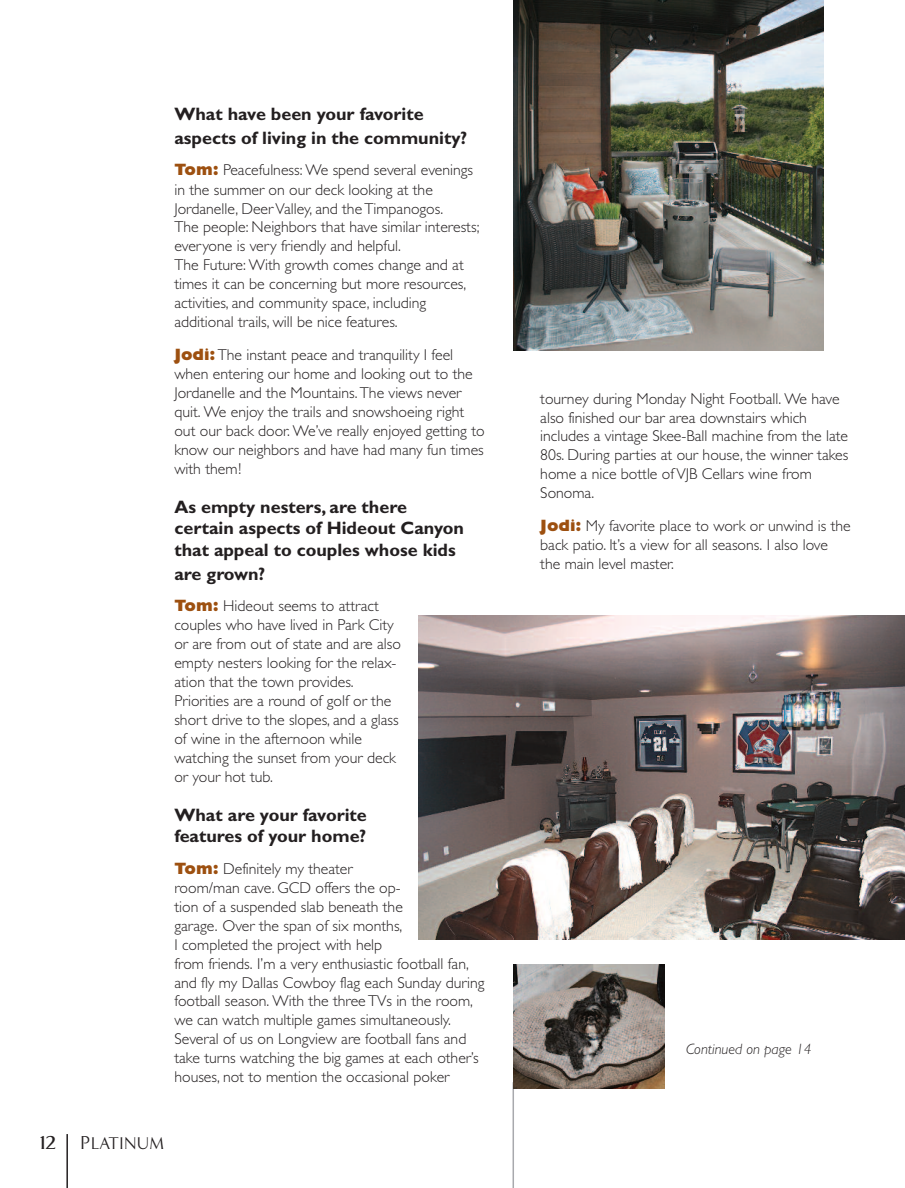
<style>
.page{position:relative;width:905px;height:1188px;background:#fff}
.page>*{position:absolute;margin:0;border:0;box-sizing:border-box;transform-origin:0 0}
.t1{font:21.75px "Aperto";letter-spacing:.045em;color:#231f20}
.t2{font:700 18px/21.6px "Gill Sans";color:#231f20}
.t3{font:300 15.75px/18.9px "Gill Sans";color:#231f20}
.t4{font:italic 300 15px "Gill Sans";color:#231f20}
.s1{font-weight:800;font-size:16.5px;color:#9d5010}
.s2{font-weight:700;font-size:24px}
.s3{font-size:24px}
</style>
<div class="page">
<hr style="left:66px;top:1134px;width:2px;height:54px;background:#231f20">
<hr style="left:512px;top:1082px;width:2px;height:106px;background:#a8a9ad">
<img style="left:513px;top:0;width:311px;height:351px">
<img style="left:418px;top:615px;width:486px;height:324px">
<img style="left:513px;top:964px;width:151px;height:125px">
<p class="t2" style="left:174px;top:104px;width:294px;line-height:23.7px">What have been your favorite aspects of living in the community?</p>
<p class="t3" style="left:174px;top:160px;width:306px"><span class="s1">Tom:</span> Peacefulness: We spend several evenings in the summer on our deck looking at the Jordanelle, DeerValley, and theTimpanogos.<br>The people: Neighbors that have similar interests; everyone is very friendly and helpful.<br>The Future: With growth comes change and at times it can be concerning but more resources, activities, and community space, including additional trails, will be nice features.</p>
<p class="t3" style="left:174px;top:345px;width:312px"><span class="s1">Jodi:</span>The instant peace and tranquility I feel when entering our home and looking out to the Jordanelle and the Mountains. The views never quit. We enjoy the trails and snowshoeing right out our back door. We’ve really enjoyed getting to know our neighbors and have had many fun times with them!</p>
<p class="t2" style="left:174px;top:498px;width:291px">As empty nesters, are there certain aspects of Hideout Canyon that appeal to couples whose kids</p>
<p class="t2" style="left:174px;top:564px;width:92px">are grown?</p>
<p class="t3" style="left:174px;top:596px;width:228px"><span class="s1">Tom:</span> Hideout seems to attract couples who have lived in Park City or are from out of state and are also empty nesters looking for the relax&shy;ation that the town provides.<br>Priorities are a round of golf or the short drive to the slopes, and a glass of wine in the afternoon while watching the sunset from your deck or your hot tub.</p>
<p class="t2" style="left:174px;top:805px;width:194px">What are your favorite features of your home?</p>
<p class="t3" style="left:174px;top:859px;width:312px"><span class="s1">Tom:</span> Definitely my theater<br>room/man cave. GCD offers the op-<br>tion of a suspended slab beneath the<br>garage. Over the span of six months,<br>I completed the project with help<br>from friends. I’m a very enthusiastic football fan, and fly my Dallas Cowboy flag each Sunday during football season. With the threeTVs in the room, we can watch multiple games simultaneously.<br>Several of us on Longview are football fans and take turns watching the big games at each other’s houses, not to mention the occasional poker</p>
<h1 class="t1" style="left:40px;top:1129px;width:125px"><span class="s2">12</span> <span class="s3">P</span>LATINUM</h1>
<p class="t3" style="left:540px;top:389px;width:309px">tourney during Monday Night Football. We have also finished our bar area downstairs which includes a vintage Skee-Ball machine from the late 80s. During parties at our house, the winner takes home a nice bottle ofVJB Cellars wine from Sonoma.</p>
<p class="t3" style="left:540px;top:516px;width:312px"><span class="s1">Jodi:</span> My favorite place to work or unwind is the back patio. It’s a view for all seasons. I also love the main level master.</p>
<p class="t4" style="left:686px;top:1043px;width:127px">Continued on page 14</p>
</div>
